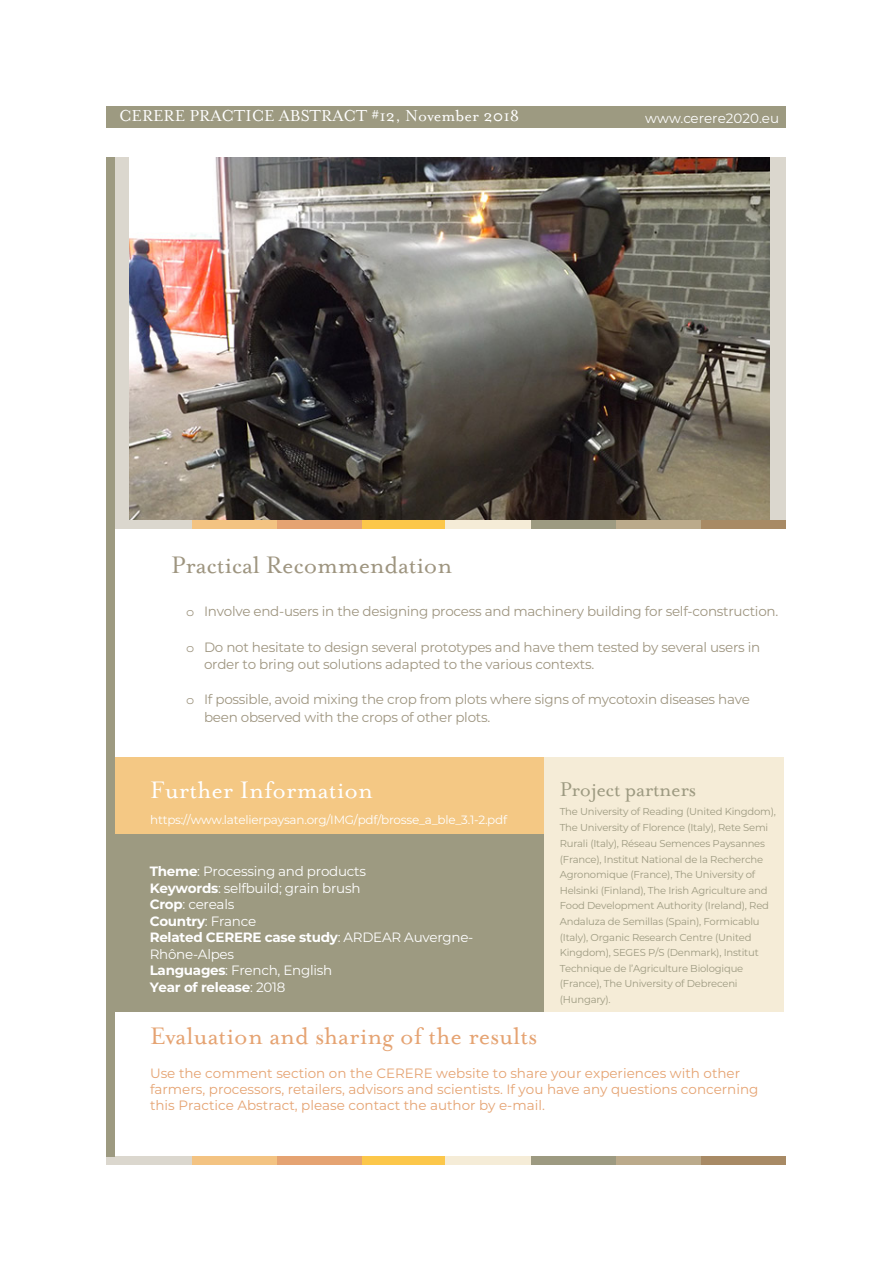
<style>
.page{position:relative;width:893px;height:1263px;background:#fff}
.page>*{position:absolute;margin:0;border:0;box-sizing:border-box;transform-origin:0 0}
.t1{font:27px "Mrs Eaves Roman";color:#e5a372}
.t2{font:27px "Mrs Eaves Roman";letter-spacing:-.01em;color:#9e9580}
.t3{font:27px "Mrs Eaves Roman";color:#fff}
.t4{font:22.5px "Mrs Eaves Roman";letter-spacing:-.02em;color:#9d9a81}
.t5{font:18px "Mrs Eaves Roman";color:#fff}
.t6{font:13.5px/17.2px "Montserrat";letter-spacing:-.02em;color:#9e9580}
.t7{font:13.5px/16.2px "Montserrat";color:#e5a372}
.t8{font:13.5px/16.5px "Montserrat";letter-spacing:-.02em;color:#fff}
.t9{font:13.5px "Montserrat";color:#fff}
.t10{font:12px "Montserrat";letter-spacing:-.02em;color:#fff}
.t11{font:10.05px/15.6px "Montserrat";letter-spacing:-.02em;color:#9d9a81}
.s1{font-family:"Courier Std"}
.s2{font-weight:700}
</style>
<div class="page">
<div style="left:106px;top:106px;width:680px;height:22px;background:#9d9a81"></div>
<div style="left:701px;top:1157px;width:85px;height:8px;background:#a88a65"></div>
<div style="left:361px;top:1157px;width:85px;height:8px;background:#fcc74a"></div>
<div style="left:276px;top:1157px;width:85px;height:8px;background:#e5a372"></div>
<div style="left:191px;top:1157px;width:85px;height:8px;background:#f3c382"></div>
<div style="left:616px;top:1157px;width:85px;height:8px;background:#bbaa8b"></div>
<div style="left:530px;top:1157px;width:86px;height:8px;background:#9d9a81"></div>
<div style="left:446px;top:1157px;width:85px;height:8px;background:#f5ecd7"></div>
<div style="left:106px;top:1157px;width:85px;height:8px;background:#dbd7ce"></div>
<div style="left:106px;top:157px;width:680px;height:364px;background:#dbd7ce"></div>
<div style="left:701px;top:521px;width:85px;height:8px;background:#a88a65"></div>
<div style="left:361px;top:521px;width:85px;height:8px;background:#fcc74a"></div>
<div style="left:276px;top:521px;width:85px;height:8px;background:#e5a372"></div>
<div style="left:191px;top:521px;width:85px;height:8px;background:#f3c382"></div>
<div style="left:616px;top:521px;width:85px;height:8px;background:#bbaa8b"></div>
<div style="left:530px;top:521px;width:86px;height:8px;background:#9d9a81"></div>
<div style="left:446px;top:521px;width:85px;height:8px;background:#f5ecd7"></div>
<div style="left:106px;top:521px;width:85px;height:8px;background:#dbd7ce"></div>
<div style="left:106px;top:157px;width:9px;height:1000px;background:#9d9a81"></div>
<div style="left:472px;top:758px;width:312px;height:254px;background:#f5ecd7"></div>
<div style="left:115px;top:758px;width:429px;height:77px;background:#f4c884"></div>
<div style="left:115px;top:835px;width:429px;height:177px;background:#9d9a81"></div>
<img style="left:130px;top:158px;width:640px;height:362px">
<h3 class="t5" style="left:119px;top:106px;width:402px">CERERE PRACTICE ABSTRACT #12, November 2018</h3>
<h3 class="t9" style="left:645px;top:109px;width:135px">www.cerere2020.eu</h3>
<h1 class="t2" style="left:171px;top:550px;width:283px">Practical Recommendation</h1>
<h3 class="t6" style="left:186px;top:602px;width:594px"><span class="s1">o</span> Involve end-users in the designing process and machinery building for self-construction.</h3>
<h3 class="t6" style="left:204px;top:638px;width:558px;text-indent:-18px"><span class="s1">o</span> Do not hesitate to design several prototypes and have them tested by several users in order to bring out solutions adapted to the various contexts.</h3>
<h3 class="t6" style="left:204px;top:690px;width:547px;text-indent:-18px"><span class="s1">o</span> If possible, avoid mixing the crop from plots where signs of mycotoxin diseases have been observed with the crops of other plots.</h3>
<h1 class="t3" style="left:150px;top:775px;width:224px">Further Information</h1>
<p class="t10" style="left:150px;top:812px;width:358px">https://www.latelierpaysan.org/IMG/pdf/brosse_a_ble_3.1-2.pdf</p>
<h3 class="t8" style="left:150px;top:863px;width:325px"><span class="s2">Theme</span>: Processing and products<br><span class="s2">Keywords</span>: selfbuild; grain brush<br><span class="s2">Crop</span>: cereals<br><span class="s2">Country</span>: France<br><span class="s2">Related CERERE case study</span>: ARDEAR Auvergne-<br>Rhône-Alpes<br><span class="s2">Languages</span>: French, English<br><span class="s2">Year of release</span>: 2018</h3>
<h2 class="t4" style="left:560px;top:777px;width:138px">Project partners</h2>
<p class="t11" style="left:560px;top:803px;width:218px">The University of Reading (United Kingdom), The University of Florence (Italy), Rete Semi Rurali (Italy), Réseau Semences Paysannes (France), Institut National de la Recherche Agronomique (France), The University of Helsinki (Finland), The Irish Agriculture and Food Development Authority (Ireland), Red Andaluza de Semillas (Spain), Formicablu (Italy), Organic Research Centre (United Kingdom), SEGES P/S (Denmark), Institut</p>
<p class="t11" style="left:560px;top:960px;width:185px">Technique de l’Agriculture Biologique (France), The University of Debreceni (Hungary).</p>
<h1 class="t1" style="left:150px;top:1021px;width:389px">Evaluation and sharing of the results</h1>
<p class="t7" style="left:150px;top:1064px;width:610px">Use the comment section on the CERERE website to share your experiences with other farmers, processors, retailers, advisors and scientists. If you have any questions concerning this Practice Abstract, please contact the author by e-mail.</p>
</div>
